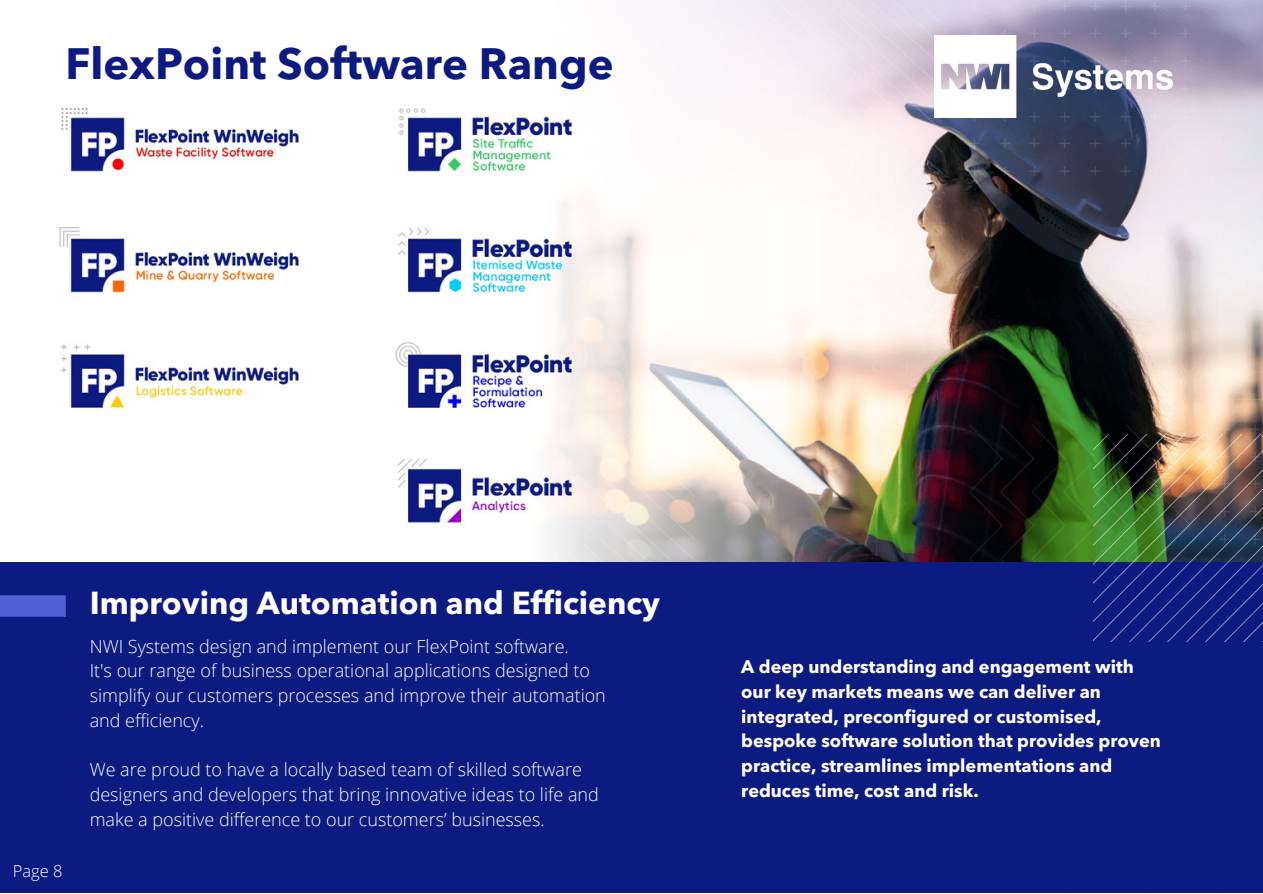
<style>
.page{position:relative;width:1263px;height:894px;background:#fff}
.page>*{position:absolute;margin:0;border:0;box-sizing:border-box;transform-origin:0 0}
.t1{font:700 43.5px "Avenir Next LT Pro";color:#0d1a80}
.t2{font:700 31.5px "Avenir Next LT Pro";color:#fff}
.t3{font:300 18px/24.8px "Open Sans";color:#fff}
.t4{font:700 18px/24.8px "Avenir Next LT Pro";color:#fff}
.t5{font:300 16.5px "Open Sans";color:#fff}
</style>
<div class="page">
<img style="left:59px;top:0;width:1204px;height:562px">
<div style="left:0;top:562px;width:1263px;height:330px;background:#0d1a80"></div>
<img style="left:1093px;top:434px;width:170px;height:207px">
<div style="left:0;top:595px;width:66px;height:21px;background:#5261d5"></div>
<img style="left:934px;top:35px;width:239px;height:82px">
<h1 class="t1" style="left:65px;top:46px;width:550px">FlexPoint Software Range</h1>
<p class="t5" style="left:13px;top:859px;width:51px">Page 8</p>
<h2 class="t2" style="left:90px;top:589px;width:572px">Improving Automation and Efficiency</h2>
<p class="t3" style="left:90px;top:633px;width:518px">NWI Systems design and implement our FlexPoint software.<br>It's our range of business operational applications designed to simplify our customers processes and improve their automation and efficiency.</p>
<p class="t3" style="left:90px;top:756px;width:511px">We are proud to have a locally based team of skilled software designers and developers that bring innovative ideas to life and make a positive difference to our customers’ businesses.</p>
<p class="t4" style="left:741px;top:656px;width:421px">A deep understanding and engagement with our key markets means we can deliver an integrated, preconfigured or customised, bespoke software solution that provides proven practice, streamlines implementations and reduces time, cost and risk.</p>
</div>
